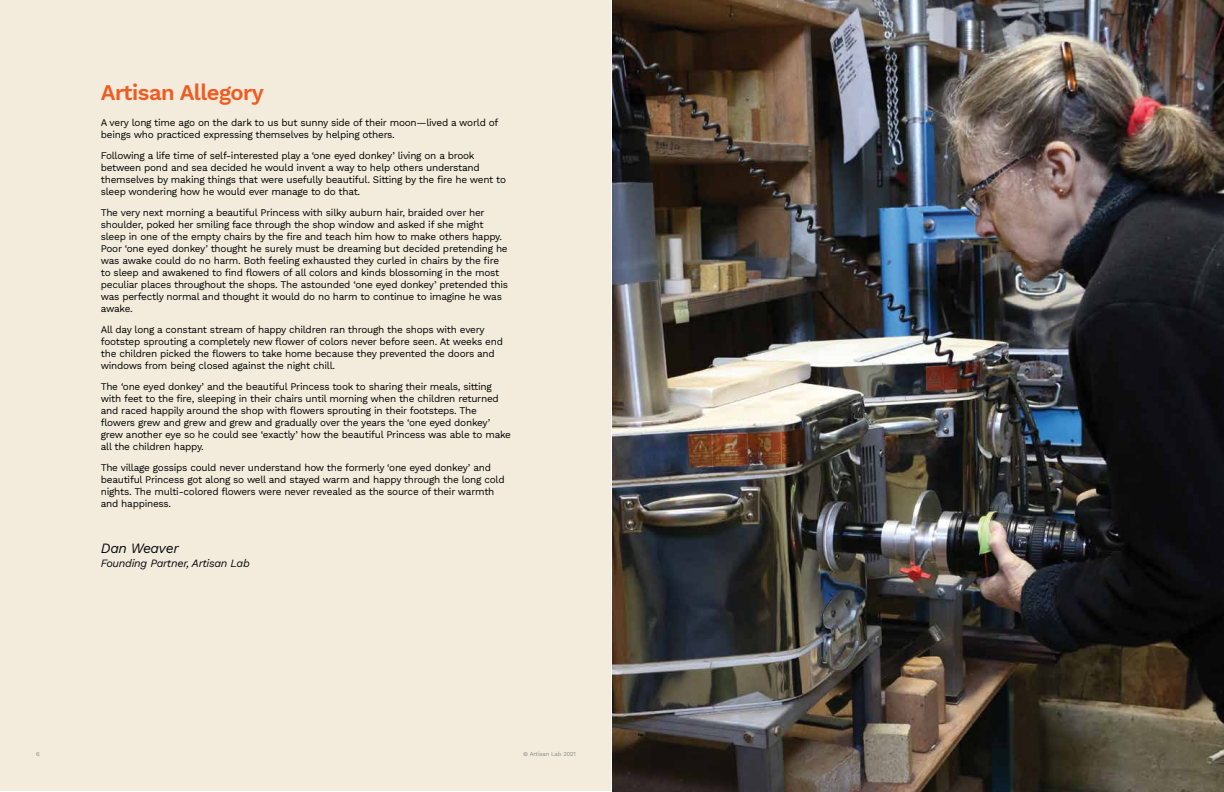
<style>
.page{position:relative;width:1224px;height:792px;background:#fff}
.page>*{position:absolute;margin:0;border:0;box-sizing:border-box;transform-origin:0 0}
.t1{font:600 22px "Work Sans";letter-spacing:-.025em;color:#ee5c23}
.t2{font:italic 14px "Work Sans";letter-spacing:-.025em;color:#07080f}
.t3{font:italic 11px "Work Sans";letter-spacing:-.025em;color:#07080f}
.t4{font:10px/12px "Work Sans";letter-spacing:-.025em;color:#000}
.t5{font:6px "Work Sans";letter-spacing:-.025em;color:#8d8b8c}
</style>
<div class="page">
<div style="left:0;top:0;width:612px;height:792px;background:#f3ecdc"></div>
<img style="left:612px;top:0;width:612px;height:792px">
<h1 class="t1" style="left:101px;top:76px;width:165px">Artisan Allegory</h1>
<p class="t4" style="left:101px;top:116px;width:399px">A very long time ago on the dark to us but sunny side of their moon—lived a world of beings who practiced expressing themselves by helping others.</p>
<p class="t4" style="left:101px;top:149px;width:407px">Following a life time of self-interested play a ‘one eyed donkey’ living on a brook between pond and sea decided he would invent a way to help others understand themselves by making things that were usefully beautiful. Sitting by the fire he went to sleep wondering how he would ever manage to do that.</p>
<p class="t4" style="left:101px;top:206px;width:409px">The very next morning a beautiful Princess with silky auburn hair, braided over her shoulder, poked her smiling face through the shop window and asked if she might sleep in one of the empty chairs by the fire and teach him how to make others happy.<br>Poor ‘one eyed donkey’ thought he surely must be dreaming but decided pretending he was awake could do no harm. Both feeling exhausted they curled in chairs by the fire to sleep and awakened to find flowers of all colors and kinds blossoming in the most peculiar places throughout the shops. The astounded ‘one eyed donkey’ pretended this was perfectly normal and thought it would do no harm to continue to imagine he was awake.</p>
<p class="t4" style="left:101px;top:323px;width:404px">All day long a constant stream of happy children ran through the shops with every footstep sprouting a completely new flower of colors never before seen. At weeks end the children picked the flowers to take home because they prevented the doors and windows from being closed against the night chill.</p>
<p class="t4" style="left:101px;top:380px;width:412px">The ‘one eyed donkey’ and the beautiful Princess took to sharing their meals, sitting with feet to the fire, sleeping in their chairs until morning when the children returned and raced happily around the shop with flowers sprouting in their footsteps. The flowers grew and grew and grew and gradually over the years the ‘one eyed donkey’ grew another eye so he could see ‘exactly’ how the beautiful Princess was able to make all the children happy.</p>
<p class="t4" style="left:101px;top:461px;width:405px">The village gossips could never understand how the formerly ‘one eyed donkey’ and beautiful Princess got along so well and stayed warm and happy through the long cold nights. The multi-colored flowers were never revealed as the source of their warmth and happiness.</p>
<h2 class="t2" style="left:101px;top:537px;width:80px">Dan Weaver</h2>
<p class="t3" style="left:101px;top:555px;width:151px">Founding Partner, Artisan Lab</p>
<p class="t5" style="left:36px;top:749px;width:5px">6</p>
<p class="t5" style="left:523px;top:749px;width:54px">© Artisan Lab 2021</p>
</div>
